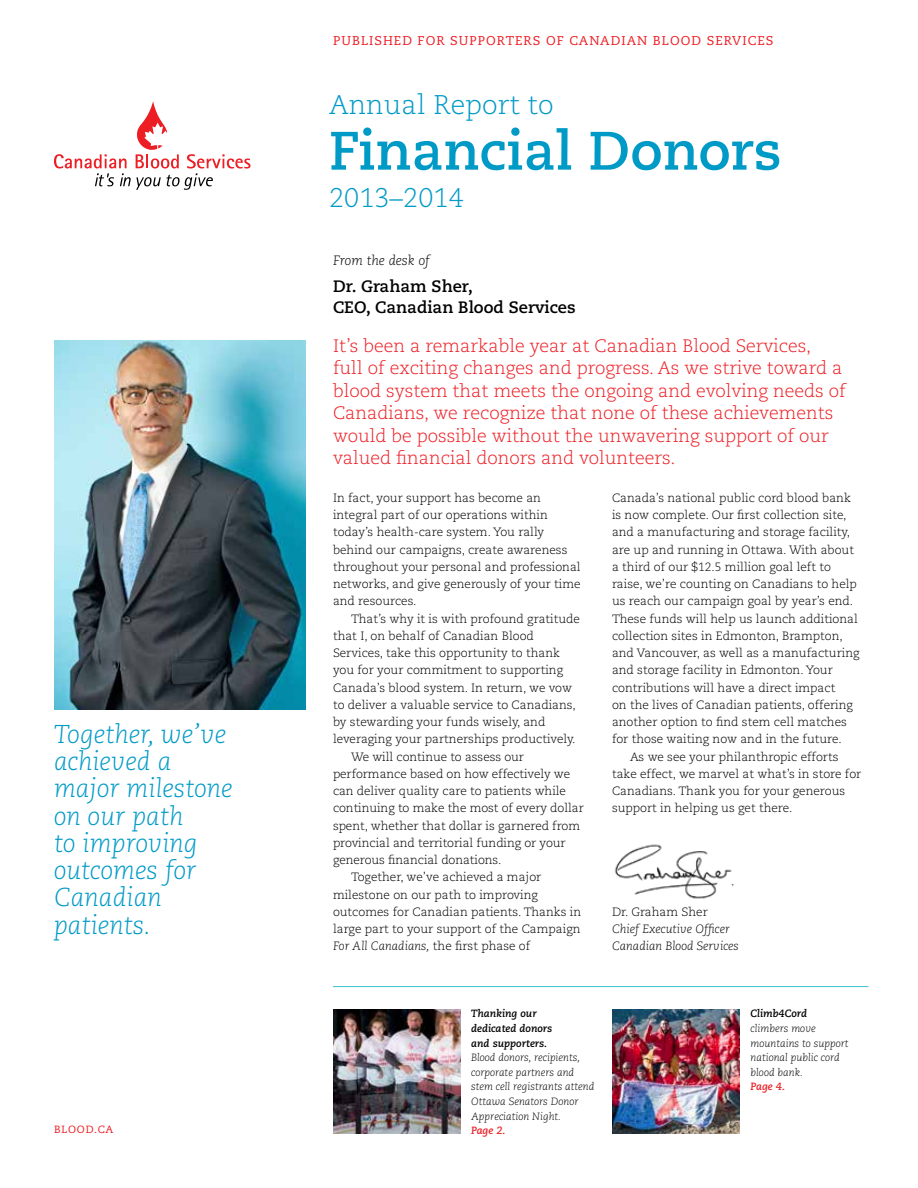
<style>
.page{position:relative;width:918px;height:1188px;background:#fff}
.page>*{position:absolute;margin:0;border:0;box-sizing:border-box;transform-origin:0 0}
.t1{font:700 54px "Caecilia";color:#009ac7}
.t2{font:300 27px "Caecilia";letter-spacing:.005em;color:#009ac7}
.t3{font:italic 300 25.8px/27.3px "Caecilia";color:#009ac7}
.t4{font:300 18px/22.5px "Caecilia";color:#ed1d24}
.t5{font:700 16.5px/21px "Caecilia";color:#000}
.t6{font:italic 300 13.5px "Caecilia";color:#000}
.t7{font:12.75px "Caecilia";letter-spacing:.08em;color:#ed1d24}
.t8{font:300 12px/17.2px "Caecilia";color:#000}
.t9{font:italic 300 12px/17.2px "Caecilia";color:#000}
.t10{font:italic 300 10.5px/14.7px "Caecilia";color:#000}
.t11{font:italic 700 10.5px/14.7px "Caecilia";color:#000}
.t12{font:italic 700 10.5px "Caecilia";letter-spacing:-.01em;color:#ed1d24}
.t13{font:10.5px "Caecilia";letter-spacing:.08em;color:#ed1d24}
.s1{font-style:normal}
</style>
<div class="page">
<img style="left:614px;top:844px;width:120px;height:55px">
<img style="left:54px;top:340px;width:252px;height:369px">
<img style="left:333px;top:1010px;width:128px;height:124px">
<img style="left:612px;top:1010px;width:128px;height:124px">
<svg style="left:54px;top:102px;width:197px;height:88px"></svg>
<hr style="left:333px;top:986px;width:535px;height:1px;background:#38c1cf">
<h3 class="t3" style="left:54px;top:721px;width:180px">Together, we’ve achieved a major milestone on our path<br>to improving outcomes for<br>Canadian patients.</h3>
<p class="t13" style="left:54px;top:1123px;width:61px">BLOOD.CA</p>
<p class="t7" style="left:333px;top:34px;width:442px">PUBLISHED FOR SUPPORTERS OF CANADIAN BLOOD SERVICES</p>
<h2 class="t2" style="left:329px;top:90px;width:226px">Annual Report to</h2>
<h1 class="t1" style="left:329px;top:119px;width:454px">Financial Donors</h1>
<h2 class="t2" style="left:329px;top:183px;width:136px">2013–2014</h2>
<p class="t6" style="left:333px;top:253px;width:98px">From the desk of</p>
<h3 class="t5" style="left:333px;top:276px;width:244px">Dr. Graham Sher,<br>CEO, Canadian Blood Services</h3>
<p class="t4" style="left:333px;top:335px;width:514px">It’s been a remarkable year at Canadian Blood Services,<br>full of exciting changes and progress. As we strive toward a blood system that meets the ongoing and evolving needs of Canadians, we recognize that none of these achievements would be possible without the unwavering support of our valued financial donors and volunteers.</p>
<p class="t8" style="left:333px;top:490px;width:249px">In fact, your support has become an integral part of our operations within today’s health-care system. You rally behind our campaigns, create awareness throughout your personal and professional networks, and give generously of your time and resources.</p>
<p class="t8" style="left:351px;top:610px;width:231px">That’s why it is with profound gratitude</p>
<p class="t8" style="left:333px;top:627px;width:202px">that I, on behalf of Canadian Blood</p>
<p class="t8" style="left:333px;top:645px;width:229px">Services, take this opportunity to thank</p>
<p class="t8" style="left:333px;top:662px;width:232px">you for your commitment to supporting</p>
<p class="t8" style="left:333px;top:679px;width:240px">Canada’s blood system. In return, we vow</p>
<p class="t8" style="left:333px;top:696px;width:244px">to deliver a valuable service to Canadians,</p>
<p class="t8" style="left:333px;top:714px;width:214px">by stewarding your funds wisely, and</p>
<p class="t8" style="left:333px;top:731px;width:244px">leveraging your partnerships productively.</p>
<p class="t8" style="left:351px;top:748px;width:175px">We will continue to assess our</p>
<p class="t8" style="left:333px;top:765px;width:239px">performance based on how effectively we</p>
<p class="t8" style="left:333px;top:783px;width:235px">can deliver quality care to patients while</p>
<p class="t8" style="left:333px;top:800px;width:252px">continuing to make the most of every dollar</p>
<p class="t8" style="left:333px;top:817px;width:249px">spent, whether that dollar is garnered from</p>
<p class="t8" style="left:333px;top:834px;width:234px">provincial and territorial funding or your</p>
<p class="t8" style="left:333px;top:852px;width:170px">generous financial donations.</p>
<p class="t8" style="left:351px;top:869px;width:192px">Together, we’ve achieved a major</p>
<p class="t8" style="left:333px;top:886px;width:207px">milestone on our path to improving</p>
<p class="t8" style="left:333px;top:903px;width:250px">outcomes for Canadian patients. Thanks in</p>
<p class="t8" style="left:333px;top:921px;width:249px">large part to your support of the Campaign</p>
<p class="t9" style="left:333px;top:938px;width:199px">For All Canadians, <span class="s1">the first phase of</span></p>
<p class="t8" style="left:612px;top:489px;width:240px">Canada’s national public cord blood bank</p>
<p class="t8" style="left:612px;top:507px;width:236px">is now complete. Our first collection site,</p>
<p class="t8" style="left:612px;top:524px;width:240px">and a manufacturing and storage facility,</p>
<p class="t8" style="left:612px;top:541px;width:244px">are up and running in Ottawa. With about</p>
<p class="t8" style="left:612px;top:558px;width:220px">a third of our $12.5 million goal left to</p>
<p class="t8" style="left:612px;top:576px;width:246px">raise, we’re counting on Canadians to help</p>
<p class="t8" style="left:612px;top:593px;width:243px">us reach our campaign goal by year’s end.</p>
<p class="t8" style="left:612px;top:610px;width:247px">These funds will help us launch additional</p>
<p class="t8" style="left:612px;top:627px;width:232px">collection sites in Edmonton, Brampton,</p>
<p class="t8" style="left:612px;top:645px;width:249px">and Vancouver, as well as a manufacturing</p>
<p class="t8" style="left:612px;top:662px;width:222px">and storage facility in Edmonton. Your</p>
<p class="t8" style="left:612px;top:679px;width:225px">contributions will have a direct impact</p>
<p class="t8" style="left:612px;top:696px;width:243px">on the lives of Canadian patients, offering</p>
<p class="t8" style="left:612px;top:714px;width:236px">another option to find stem cell matches</p>
<p class="t8" style="left:612px;top:731px;width:231px">for those waiting now and in the future.</p>
<p class="t8" style="left:630px;top:748px;width:210px">As we see your philanthropic efforts</p>
<p class="t8" style="left:612px;top:765px;width:251px">take effect, we marvel at what’s in store for</p>
<p class="t8" style="left:612px;top:783px;width:235px">Canadians. Thank you for your generous</p>
<p class="t8" style="left:612px;top:800px;width:182px">support in helping us get there.</p>
<p class="t8" style="left:612px;top:903px;width:97px">Dr. Graham Sher</p>
<p class="t9" style="left:612px;top:921px;width:128px">Chief Executive Officer<br>Canadian Blood Services</p>
<p class="t11" style="left:471px;top:1007px;width:83px">Thanking our dedicated donors and supporters.</p>
<p class="t10" style="left:471px;top:1050px;width:125px">Blood donors, recipients, corporate partners and stem cell registrants attend<br>Ottawa Senators Donor<br>Appreciation Night.</p>
<p class="t12" style="left:471px;top:1125px;width:36px">Page 2.</p>
<p class="t11" style="left:751px;top:1007px;width:58px">Climb4Cord</p>
<p class="t10" style="left:751px;top:1021px;width:99px">climbers move mountains to support national public cord blood bank.</p>
<p class="t12" style="left:751px;top:1081px;width:36px">Page 4.</p>
</div>
